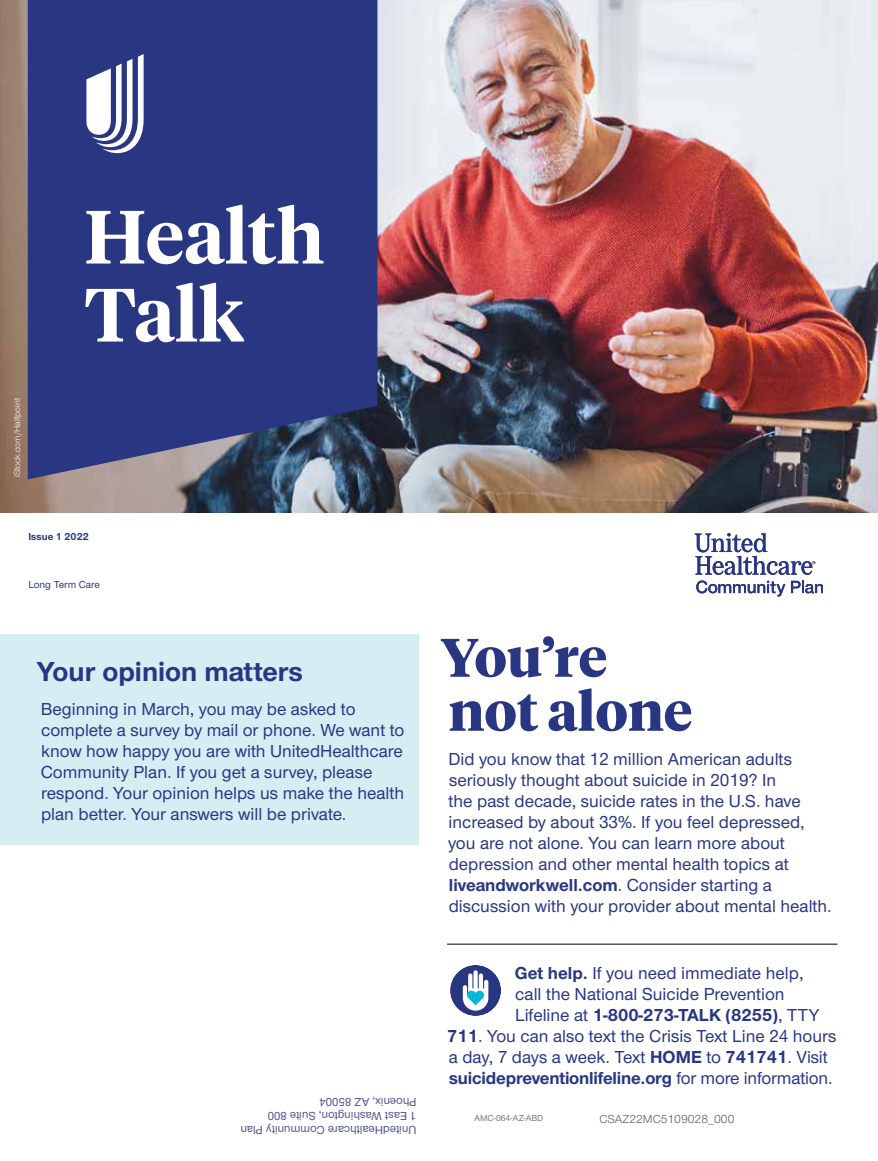
<style>
.page{position:relative;width:878px;height:1161px;background:#fff}
.page>*{position:absolute;margin:0;border:0;box-sizing:border-box;transform-origin:0 0}
.t1{font:600 75px/78px "UHC Serif Headline";color:#fff}
.t2{font:700 54px/54px "UHC Serif Headline";color:#293682}
.t3{font:700 28.5px "UHC Sans";color:#293682}
.t4{font:500 18px/21px "UHC Sans";color:#293682}
.t5{font:700 18px "UHC Sans";letter-spacing:-.01em;color:#293682}
.t6{font:500 12px/14.2px "UHC Sans";color:#4e5292}
.t7{font:12px "UHC Sans";color:#58595b}
.t8{font:500 10.5px "UHC Sans";color:#293682}
.t9{font:700 10.5px "UHC Sans";color:#293682}
.t10{font:9px "UHC Sans";color:#fff}
.t11{font:500 9px "UHC Sans";color:#797a7d}
.s1{font-weight:700}
.s2{font-weight:500}
</style>
<div class="page">
<img style="left:0;top:0;width:878px;height:513px">
<svg style="left:28px;top:0;width:349px;height:479px;background:#2d3981"></svg>
<svg style="left:86px;top:54px;width:58px;height:99px"></svg>
<div style="left:0;top:634px;width:418px;height:211px;background:#d5eef4"></div>
<svg style="left:694px;top:533px;width:129px;height:64px"></svg>
<div style="left:450px;top:965px;width:51px;height:51px;background:#293682;border-radius:50%"></div>
<svg style="left:463px;top:970px;width:25px;height:41px"></svg>
<hr style="left:447px;top:944px;width:390px;height:1px;background:#000">
<p class="t10" style="left:11px;top:477px;width:81px;rotate:-90deg">iStock.com/Halfpoint</p>
<h1 class="t1" style="left:84px;top:194px;width:241px">Health<br>Talk</h1>
<p class="t9" style="left:28px;top:529px;width:62px">Issue 1 2022</p>
<p class="t8" style="left:28px;top:577px;width:73px">Long Term Care</p>
<h3 class="t3" style="left:37px;top:652px;width:267px">Your opinion matters</h3>
<p class="t4" style="left:41px;top:698px;width:365px">Beginning in March, you may be asked to complete a survey by mail or phone. We want to know how happy you are with UnitedHealthcare Community Plan. If you get a survey, please respond. Your opinion helps us make the health plan better. Your answers will be private.</p>
<p class="t6" style="left:416px;top:1138px;width:177px;rotate:-180deg">UnitedHealthcare Community Plan<br>1 East Washington, Suite 800<br>Phoenix, AZ 85004</p>
<h2 class="t2" style="left:440px;top:628px;width:253px">You’re not alone</h2>
<p class="t4" style="left:448px;top:748px;width:385px">Did you know that 12 million American adults seriously thought about suicide in 2019? In<br>the past decade, suicide rates in the U.S. have increased by about 33%. If you feel depressed, you are not alone. You can learn more about depression and other mental health topics at <span class="s1">liveandworkwell.com</span>. Consider starting a discussion with your provider about mental health.</p>
<p class="t4" style="left:515px;top:962px;width:290px"><span class="s1">Get help.</span> If you need immediate help,</p>
<p class="t4" style="left:515px;top:983px;width:271px">call the National Suicide Prevention</p>
<p class="t5" style="left:515px;top:1003px;width:306px"><span class="s2">Lifeline at</span> 1-800-273-TALK (8255)<span class="s2">, TTY</span></p>
<p class="t4" style="left:447px;top:1025px;width:391px"><span class="s1">711</span>. You can also text the Crisis Text Line 24 hours</p>
<p class="t4" style="left:449px;top:1046px;width:380px">a day, 7 days a week. Text <span class="s1">HOME</span> to <span class="s1">741741</span>. Visit</p>
<p class="t5" style="left:449px;top:1066px;width:385px">suicidepreventionlifeline.org <span class="s2">for more information.</span></p>
<p class="t11" style="left:474px;top:1112px;width:70px">AMC-064-AZ-ABD</p>
<p class="t7" style="left:599px;top:1111px;width:136px">CSAZ22MC5109028_000</p>
</div>
